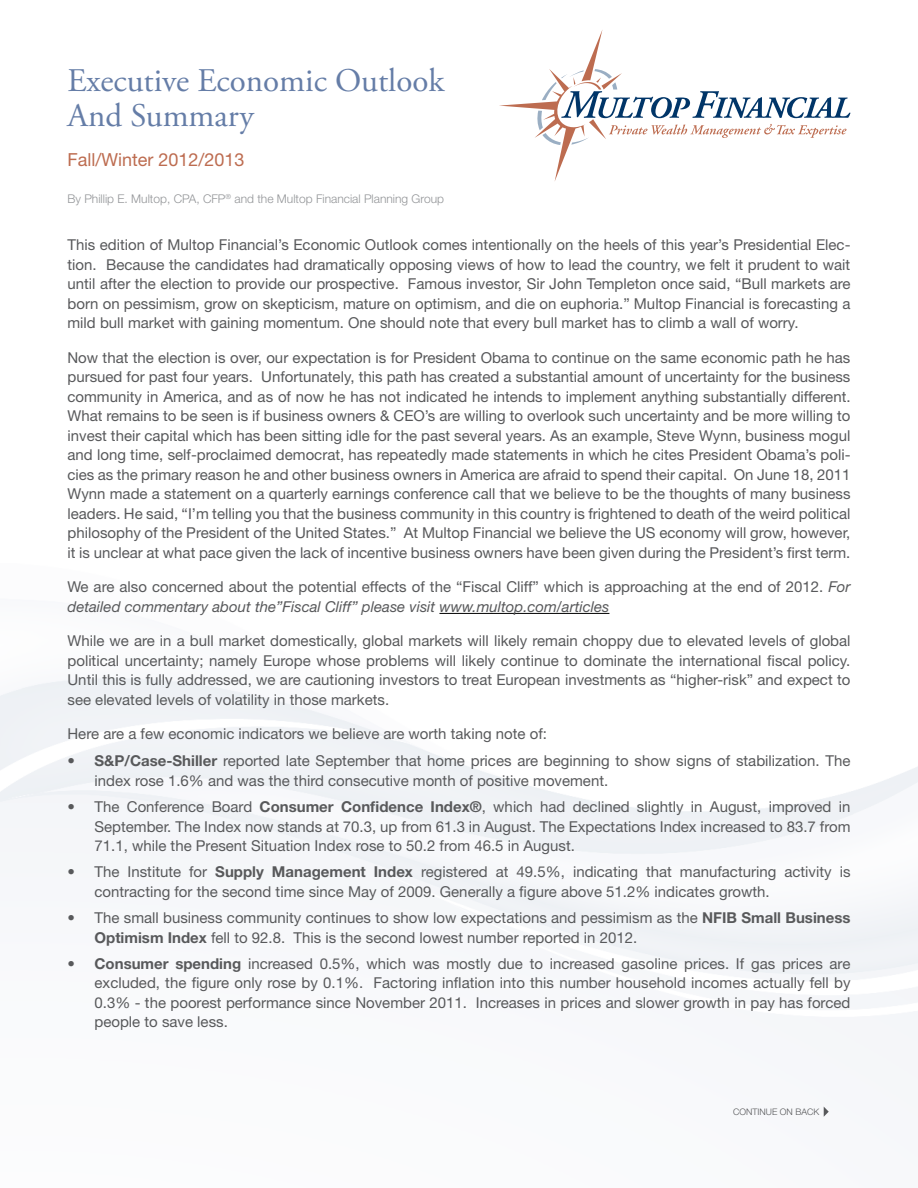
<style>
.page{position:relative;width:918px;height:1188px;background:#fff}
.page>*{position:absolute;margin:0;border:0;box-sizing:border-box;transform-origin:0 0}
.t1{font:33px/34.5px "Adobe Garamond Pro";color:#657da7}
.t2{font:18px "Helvetica Neue";color:#bd6c50}
.t3{font:15px/19.5px "Helvetica Neue";color:#58595b;text-align:justify}
.t4{font:300 12px "Helvetica Neue";color:#939598}
.t5{font:300 9px "Helvetica Neue";color:#58595b}
.s1{font-style:italic}
.s2{font-weight:700}
</style>
<div class="page">
<hr style="left:439px;top:613px;width:170px;height:1px;background:#000">
<svg style="left:499px;top:30px;width:351px;height:151px"></svg>
<svg style="left:824px;top:1107px;width:5px;height:10px"></svg>
<h1 class="t1" style="left:68px;top:65px;width:378px">Executive Economic Outlook<br>And Summary</h1>
<p class="t2" style="left:68px;top:149px;width:179px">Fall/Winter 2012/2013</p>
<p class="t4" style="left:68px;top:192px;width:378px">By Phillip E. Multop, CPA, CFP<sup>®</sup> and the Multop Financial Planning Group</p>
<p class="t3" style="left:68px;top:235px;width:785px">This edition of Multop Financial’s Economic Outlook comes intentionally on the heels of this year’s Presidential Elec&shy;tion. Because the candidates had dramatically opposing views of how to lead the country, we felt it prudent to wait until after the election to provide our prospective. Famous investor, Sir John Templeton once said, “Bull markets are born on pessimism, grow on skepticism, mature on optimism, and die on euphoria.” Multop Financial is forecasting a mild bull market with gaining momentum. One should note that every bull market has to climb a wall of worry.</p>
<p class="t3" style="left:68px;top:348px;width:785px">Now that the election is over, our expectation is for President Obama to continue on the same economic path he has pursued for past four years. Unfortunately, this path has created a substantial amount of uncertainty for the business community in America, and as of now he has not indicated he intends to implement anything substantially different.<br>What remains to be seen is if business owners &amp; CEO’s are willing to overlook such uncertainty and be more willing to invest their capital which has been sitting idle for the past several years. As an example, Steve Wynn, business mogul and long time, self-proclaimed democrat, has repeatedly made statements in which he cites President Obama’s poli&shy;cies as the primary reason he and other business owners in America are afraid to spend their capital. On June 18, 2011<br>Wynn made a statement on a quarterly earnings conference call that we believe to be the thoughts of many business leaders. He said, “I’m telling you that the business community in this country is frightened to death of the weird political philosophy of the President of the United States.” At Multop Financial we believe the US economy will grow, however, it is unclear at what pace given the lack of incentive business owners have been given during the President’s first term.</p>
<p class="t3" style="left:68px;top:577px;width:785px">We are also concerned about the potential effects of the “Fiscal Cliff” which is approaching at the end of 2012. <span class="s1">For detailed commentary about the”Fiscal Cliff” please visit www.multop.com/articles</span></p>
<p class="t3" style="left:68px;top:631px;width:785px">While we are in a bull market domestically, global markets will likely remain choppy due to elevated levels of global political uncertainty; namely Europe whose problems will likely continue to dominate the international fiscal policy.<br>Until this is fully addressed, we are cautioning investors to treat European investments as “higher-risk” and expect to see elevated levels of volatility in those markets.</p>
<p class="t3" style="left:68px;top:724px;width:481px">Here are a few economic indicators we believe are worth taking note of:</p>
<p class="t3" style="left:94px;top:751px;width:757px;text-indent:-27px"><span class="s2">• S&amp;P/Case-Shiller</span> reported late September that home prices are beginning to show signs of stabilization. The index rose 1.6% and was the third consecutive month of positive movement.</p>
<p class="t3" style="left:95px;top:797px;width:758px;text-indent:-27px">• The Conference Board <span class="s2">Consumer Confidence Index®</span>, which had declined slightly in August, improved in September. The Index now stands at 70.3, up from 61.3 in August. The Expectations Index increased to 83.7 from 71.1, while the Present Situation Index rose to 50.2 from 46.5 in August.</p>
<p class="t3" style="left:95px;top:862px;width:757px;text-indent:-27px">• The Institute for <span class="s2">Supply Management Index</span> registered at 49.5%, indicating that manufacturing activity is contracting for the second time since May of 2009. Generally a figure above 51.2% indicates growth.</p>
<p class="t3" style="left:95px;top:908px;width:757px;text-indent:-27px">• The small business community continues to show low expectations and pessimism as the <span class="s2">NFIB Small Business<br>Optimism Index</span> fell to 92.8. This is the second lowest number reported in 2012.</p>
<p class="t3" style="left:95px;top:954px;width:758px;text-indent:-27px"><span class="s2">• Consumer spending</span> increased 0.5%, which was mostly due to increased gasoline prices. If gas prices are excluded, the figure only rose by 0.1%. Factoring inflation into this number household incomes actually fell by 0.3% - the poorest performance since November 2011. Increases in prices and slower growth in pay has forced people to save less.</p>
<p class="t5" style="left:733px;top:1107px;width:88px">CONTINUE ON BACK</p>
</div>
